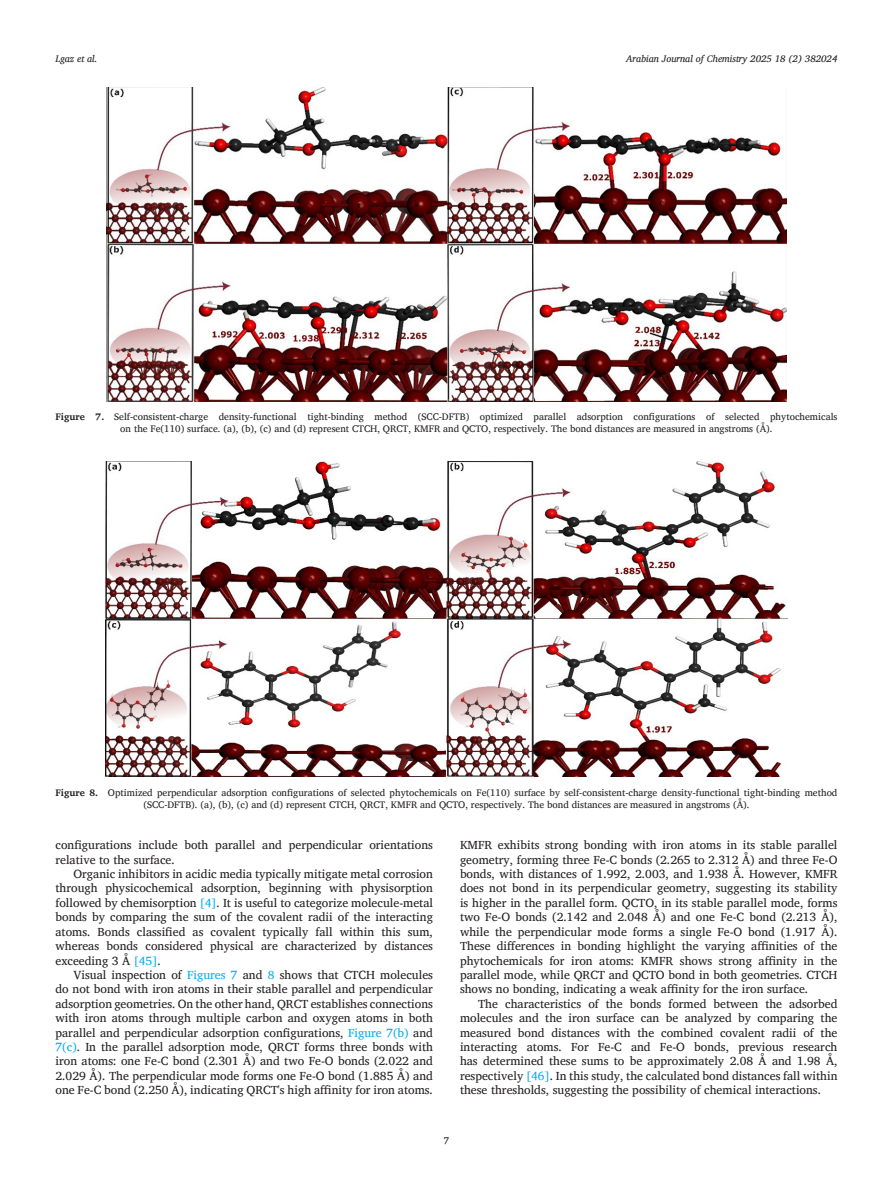
<style>
.page{position:relative;width:893px;height:1191px;background:#fff}
.page>*{position:absolute;margin:0;border:0;box-sizing:border-box;transform-origin:0 0}
.para{font:12px/14.4px "Charis SIL";color:#231f20;text-align:justify}
.para_first{font:12px/14.4px "Charis SIL";color:#231f20}
.float_figure_figure{font:9.75px/11.7px "Charis SIL";color:#231f20;text-align:center}
.t1{font:italic 9.75px "Charis SIL";color:#231f20}
.s1{font-weight:700}
.s2{color:#00aeef}
</style>
<div class="page">
<img style="left:107px;top:87px;width:679px;height:314px">
<img style="left:105px;top:461px;width:683px;height:316px">
<p class="t1" style="left:56px;top:53px;width:44px">Lgaz et al.</p>
<p class="t1" style="left:626px;top:53px;width:213px">Arabian Journal of Chemistry 2025 18 (2) 382024</p>
<p class="float_figure_figure" style="left:56px;top:411px;width:783px"><span class="s1">Figure 7.</span> Self-consistent-charge density-functional tight-binding method (SCC-DFTB) optimized parallel adsorption configurations of selected phytochemicals on the Fe(110) surface. (a), (b), (c) and (d) represent CTCH, QRCT, KMFR and QCTO, respectively. The bond distances are measured in angstroms (Å).</p>
<p class="float_figure_figure" style="left:56px;top:787px;width:783px"><span class="s1">Figure 8.</span> Optimized perpendicular adsorption configurations of selected phytochemicals on Fe(110) surface by self-consistent-charge density-functional tight-binding method (SCC-DFTB). (a), (b), (c) and (d) represent CTCH, QRCT, KMFR and QCTO, respectively. The bond distances are measured in angstroms (Å).</p>
<p class="para_first" style="left:56px;top:838px;width:379px">configurations include both parallel and perpendicular orientations relative to the surface.</p>
<p class="para" style="left:56px;top:866px;width:379px;text-indent:18px">Organic inhibitors in acidic media typically mitigate metal corrosion through physicochemical adsorption, beginning with physisorption followed by chemisorption <span class="s2">[4]</span>. It is useful to categorize molecule-metal bonds by comparing the sum of the covalent radii of the interacting atoms. Bonds classified as covalent typically fall within this sum, whereas bonds considered physical are characterized by distances exceeding 3 Å <span class="s2">[45]</span>.</p>
<p class="para" style="left:56px;top:967px;width:379px;text-indent:18px">Visual inspection of <span class="s2">Figures 7</span> and <span class="s2">8</span> shows that CTCH molecules do not bond with iron atoms in their stable parallel and perpendicular adsorption geometries. On the other hand, QRCT establishes connections with iron atoms through multiple carbon and oxygen atoms in both parallel and perpendicular adsorption configurations, <span class="s2">Figure 7(b)</span> and <span class="s2">7(c)</span>. In the parallel adsorption mode, QRCT forms three bonds with iron atoms: one Fe-C bond (2.301 Å) and two Fe-O bonds (2.022 and 2.029 Å). The perpendicular mode forms one Fe-O bond (1.885 Å) and one Fe-C bond (2.250 Å), indicating QRCT's high affinity for iron atoms.</p>
<p class="para" style="left:460px;top:838px;width:379px">KMFR exhibits strong bonding with iron atoms in its stable parallel geometry, forming three Fe-C bonds (2.265 to 2.312 Å) and three Fe-O bonds, with distances of 1.992, 2.003, and 1.938 Å. However, KMFR does not bond in its perpendicular geometry, suggesting its stability is higher in the parallel form. QCTO, in its stable parallel mode, forms two Fe-O bonds (2.142 and 2.048 Å) and one Fe-C bond (2.213 Å), while the perpendicular mode forms a single Fe-O bond (1.917 Å).<br>These differences in bonding highlight the varying affinities of the phytochemicals for iron atoms: KMFR shows strong affinity in the parallel mode, while QRCT and QCTO bond in both geometries. CTCH shows no bonding, indicating a weak affinity for the iron surface.</p>
<p class="para" style="left:460px;top:996px;width:379px;text-indent:18px">The characteristics of the bonds formed between the adsorbed molecules and the iron surface can be analyzed by comparing the measured bond distances with the combined covalent radii of the interacting atoms. For Fe-C and Fe-O bonds, previous research has determined these sums to be approximately 2.08 Å and 1.98 Å, respectively <span class="s2">[46]</span>. In this study, the calculated bond distances fall within these thresholds, suggesting the possibility of chemical interactions.</p>
<p class="float_figure_figure" style="left:444px;top:1134px;width:7px">7</p>
</div>
